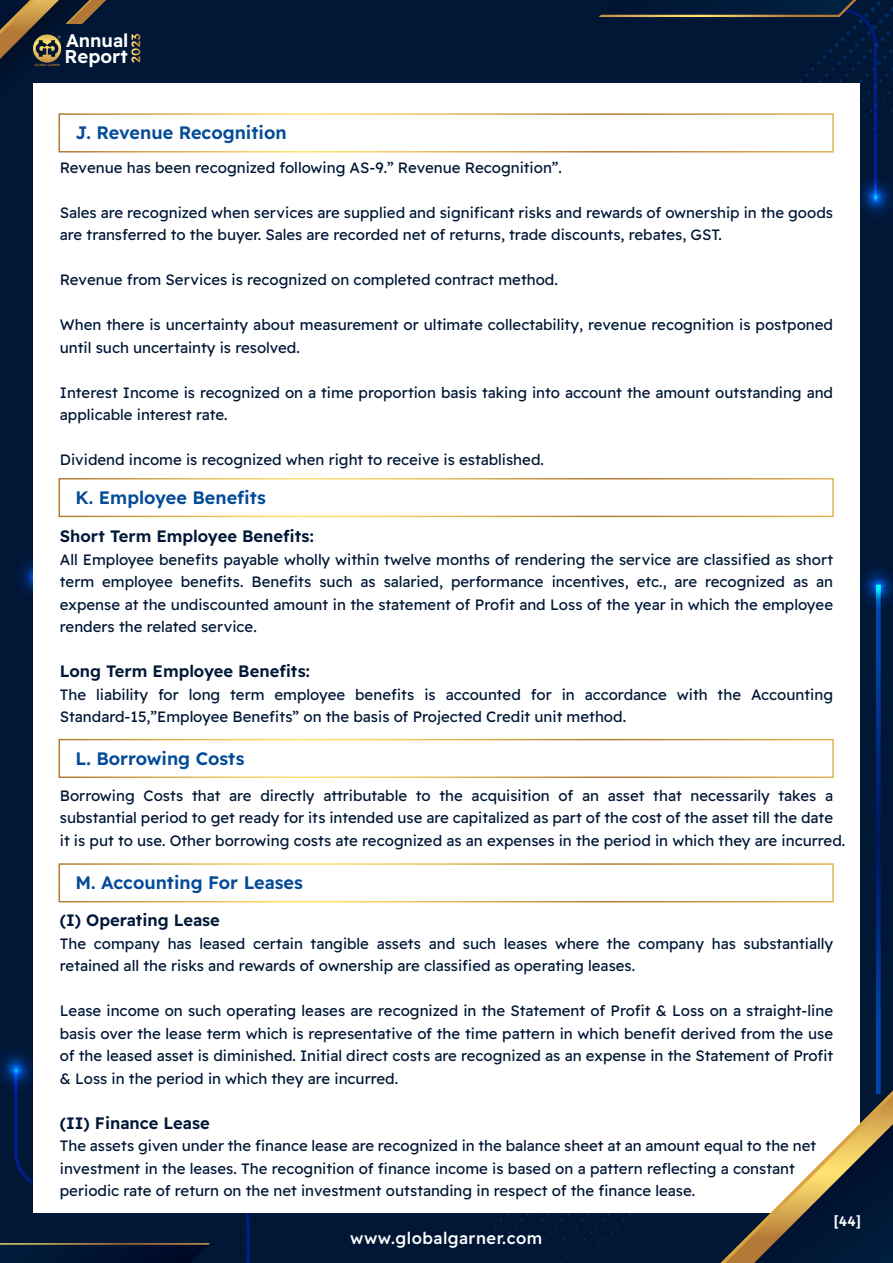
<style>
.page{position:relative;width:893px;height:1263px;background:#001736}
.page>*{position:absolute;margin:0;border:0;box-sizing:border-box;transform-origin:0 0}
.t1{font:600 18.6px "Readex Pro";color:#fff}
.t2{font:600 18.3px "Readex Pro";color:#fff}
.t3{font:600 18px "Readex Pro";color:#044b98}
.t4{font:600 16.5px "Readex Pro";color:#001736}
.t5{font:500 16.5px "Readex Pro";letter-spacing:.03em;color:#fff}
.t6{font:15px/22.5px "Readex Pro";color:#001736}
.t7{font:600 15px "Bree";color:#fff}
</style>
<div class="page">
<div style="left:33px;top:83px;width:827px;height:1130px;background:#fff"></div>
<svg style="left:14px;top:1116px;width:236px;height:147px"></svg>
<svg style="left:458px;top:1213px;width:173px;height:50px"></svg>
<svg style="left:876px;top:633px;width:5px;height:457px;background:#002f82"></svg>
<svg style="left:861px;top:569px;width:32px;height:64px"></svg>
<svg style="left:19px;top:559px;width:14px;height:36px"></svg>
<svg style="left:0;top:1052px;width:33px;height:64px"></svg>
<svg style="left:0;top:1243px;width:210px;height:20px"></svg>
<svg style="left:720px;top:1090px;width:173px;height:173px"></svg>
<svg style="left:0;top:0;width:893px;height:216px"></svg>
<svg style="left:58px;top:478px;width:776px;height:40px"></svg>
<svg style="left:58px;top:738px;width:776px;height:40px"></svg>
<svg style="left:58px;top:863px;width:776px;height:40px"></svg>
<p class="t2" style="left:66px;top:30px;width:64px">Annual</p>
<p class="t1" style="left:64px;top:45px;width:65px">Report</p>
<p class="t3" style="left:76px;top:122px;width:212px">J. Revenue Recognition</p>
<p class="t6" style="left:60px;top:156px;width:504px">Revenue has been recognized following AS-9.” Revenue Recognition”.</p>
<p class="t6" style="left:60px;top:201px;width:775px">Sales are recognized when services are supplied and significant risks and rewards of ownership in the goods are transferred to the buyer. Sales are recorded net of returns, trade discounts, rebates, GST.</p>
<p class="t6" style="left:60px;top:269px;width:499px">Revenue from Services is recognized on completed contract method.</p>
<p class="t6" style="left:60px;top:314px;width:775px">When there is uncertainty about measurement or ultimate collectability, revenue recognition is postponed until such uncertainty is resolved.</p>
<p class="t6" style="left:60px;top:381px;width:775px">Interest Income is recognized on a time proportion basis taking into account the amount outstanding and applicable interest rate.</p>
<p class="t6" style="left:60px;top:449px;width:486px">Dividend income is recognized when right to receive is established.</p>
<p class="t3" style="left:76px;top:487px;width:192px">K. Employee Benefits</p>
<p class="t4" style="left:60px;top:527px;width:255px">Short Term Employee Benefits:</p>
<p class="t6" style="left:60px;top:548px;width:775px;text-align:justify">All Employee benefits payable wholly within twelve months of rendering the service are classified as short term employee benefits. Benefits such as salaried, performance incentives, etc., are recognized as an expense at the undiscounted amount in the statement of Profit and Loss of the year in which the employee renders the related service.</p>
<p class="t4" style="left:60px;top:662px;width:252px">Long Term Employee Benefits:</p>
<p class="t6" style="left:60px;top:683px;width:775px">The liability for long term employee benefits is accounted for in accordance with the Accounting<br>Standard-15,”Employee Benefits” on the basis of Projected Credit unit method.</p>
<p class="t3" style="left:76px;top:748px;width:170px">L. Borrowing Costs</p>
<p class="t6" style="left:60px;top:784px;width:787px">Borrowing Costs that are directly attributable to the acquisition of an asset that necessarily takes a substantial period to get ready for its intended use are capitalized as part of the cost of the asset till the date it is put to use. Other borrowing costs ate recognized as an expenses in the period in which they are incurred.</p>
<p class="t3" style="left:76px;top:872px;width:229px">M. Accounting For Leases</p>
<p class="t4" style="left:60px;top:911px;width:162px">(I) Operating Lease</p>
<p class="t6" style="left:60px;top:932px;width:775px">The company has leased certain tangible assets and such leases where the company has substantially retained all the risks and rewards of ownership are classified as operating leases.</p>
<p class="t6" style="left:60px;top:1000px;width:775px;text-align:justify">Lease income on such operating leases are recognized in the Statement of Profit &amp; Loss on a straight-line basis over the lease term which is representative of the time pattern in which benefit derived from the use of the leased asset is diminished. Initial direct costs are recognized as an expense in the Statement of Profit &amp; Loss in the period in which they are incurred.</p>
<p class="t4" style="left:60px;top:1113px;width:151px">(II) Finance Lease</p>
<p class="t6" style="left:60px;top:1135px;width:758px">The assets given under the finance lease are recognized in the balance sheet at an amount equal to the net investment in the leases. The recognition of finance income is based on a pattern reflecting a constant periodic rate of return on the net investment outstanding in respect of the finance lease.</p>
<p class="t7" style="left:834px;top:1210px;width:29px">[44]</p>
<p class="t5" style="left:350px;top:1229px;width:194px">www.globalgarner.com</p>
</div>
